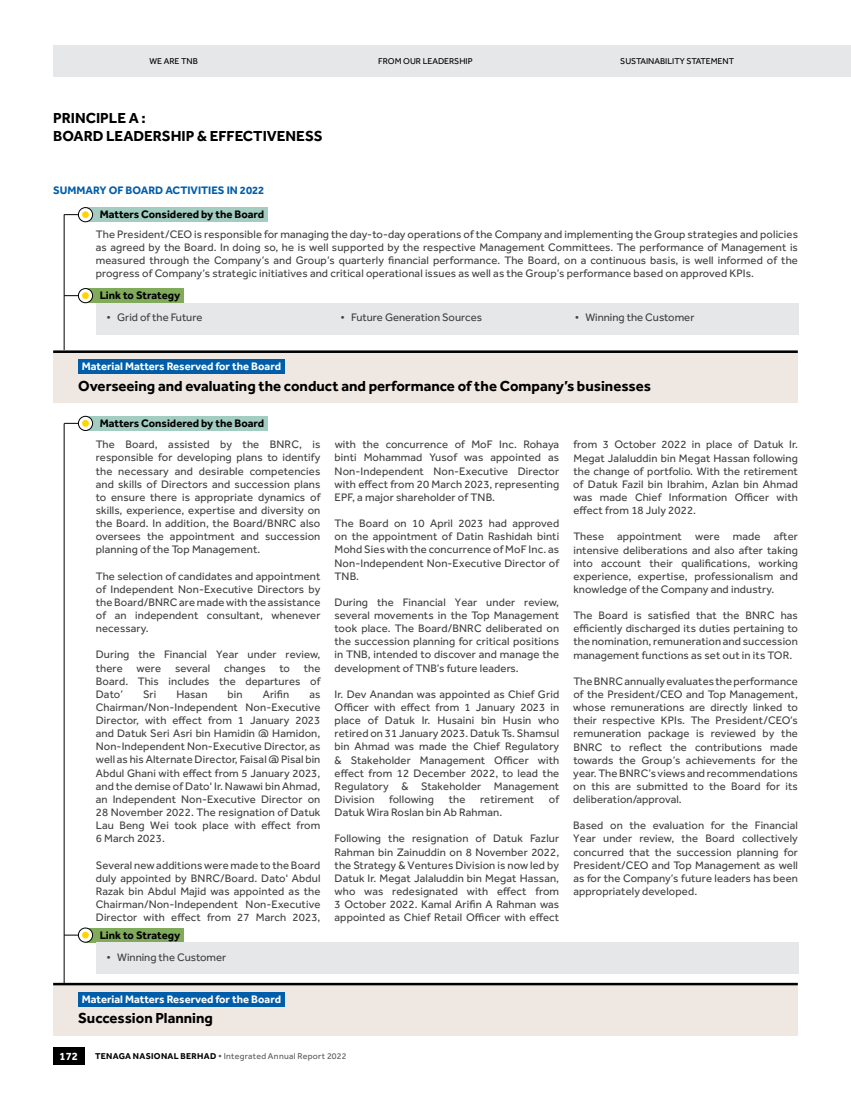
<style>
.page{position:relative;width:851px;height:1099px;background:#fff}
.page>*{position:absolute;margin:0;border:0;box-sizing:border-box;transform-origin:0 0}
.t1{font:700 15px/17.5px "Effra";color:#000}
.t2{font:11.25px/13.1px "Effra";letter-spacing:.01em;color:#414042;text-align:justify}
.t3{font:700 11.25px "Effra";color:#000}
.t4{font:700 11.25px "Effra";color:#fff}
.t5{font:700 11.25px "Effra";color:#005daa}
.t6{font:8.75px "Effra";color:#000}
.t7{font:8.75px "Effra";letter-spacing:.035em;color:#58595b}
.s1{font-weight:700;color:#000}
.s2{font-weight:700}
</style>
<div class="page">
<div style="left:53px;top:45px;width:797px;height:32px;background:#e6e7e8"></div>
<div style="left:53px;top:1047px;width:31px;height:18px;background:#000"></div>
<div style="left:85px;top:207px;width:183px;height:15px;background:#a2cdc0"></div>
<div style="left:85px;top:416px;width:183px;height:14px;background:#a2cdc0"></div>
<div style="left:85px;top:288px;width:99px;height:15px;background:#80ab5a"></div>
<div style="left:85px;top:927px;width:99px;height:15px;background:#80ab5a"></div>
<div style="left:96px;top:303px;width:702px;height:31px;background:#e6e7e8"></div>
<div style="left:96px;top:942px;width:702px;height:31px;background:#e6e7e8"></div>
<hr style="left:64px;top:214px;width:1px;height:136px;background:#000">
<hr style="left:64px;top:423px;width:1px;height:560px;background:#000">
<svg style="left:64px;top:214px;width:14px;height:1px"></svg>
<svg style="left:64px;top:423px;width:14px;height:1px"></svg>
<svg style="left:64px;top:295px;width:14px;height:1px"></svg>
<svg style="left:64px;top:934px;width:14px;height:1px"></svg>
<svg style="left:78px;top:207px;width:15px;height:15px"></svg>
<div style="left:78px;top:207px;width:15px;height:15px;border:1px solid #000;border-radius:50%"></div>
<div style="left:82px;top:211px;width:7px;height:7px;background:#ffd400;border-radius:50%"></div>
<svg style="left:78px;top:416px;width:15px;height:14px"></svg>
<div style="left:78px;top:416px;width:15px;height:14px;border:1px solid #000;border-radius:50%"></div>
<div style="left:82px;top:420px;width:7px;height:7px;background:#ffd400;border-radius:50%"></div>
<svg style="left:78px;top:288px;width:15px;height:15px"></svg>
<div style="left:78px;top:288px;width:15px;height:15px;border:1px solid #000;border-radius:50%"></div>
<div style="left:82px;top:292px;width:7px;height:7px;background:#ffd400;border-radius:50%"></div>
<svg style="left:78px;top:928px;width:15px;height:14px"></svg>
<div style="left:78px;top:927px;width:15px;height:15px;border:1px solid #000;border-radius:50%"></div>
<div style="left:82px;top:931px;width:7px;height:7px;background:#ffd400;border-radius:50%"></div>
<div style="left:53px;top:350px;width:744px;height:53px;background:#efe7e1"></div>
<div style="left:78px;top:359px;width:206px;height:15px;background:#005daa"></div>
<hr style="left:53px;top:350px;width:744px;height:3px;background:#000">
<div style="left:53px;top:982px;width:744px;height:53px;background:#efe7e1"></div>
<div style="left:78px;top:991px;width:206px;height:15px;background:#005daa"></div>
<hr style="left:53px;top:982px;width:744px;height:3px;background:#000">
<p class="t6" style="left:149px;top:56px;width:50px">WE ARE TNB</p>
<p class="t6" style="left:378px;top:56px;width:96px">FROM OUR LEADERSHIP</p>
<p class="t6" style="left:620px;top:56px;width:115px">SUSTAINABILITY STATEMENT</p>
<h1 class="t1" style="left:53px;top:109px;width:271px">PRINCIPLE A :<br>BOARD LEADERSHIP &amp; EFFECTIVENESS</h1>
<p class="t5" style="left:53px;top:183px;width:213px">SUMMARY OF BOARD ACTIVITIES IN 2022</p>
<p class="t3" style="left:100px;top:208px;width:166px">Matters Considered by the Board</p>
<p class="t2" style="left:96px;top:227px;width:703px">The President/CEO is responsible for managing the day-to-day operations ofthe Company and implementing the Group strategies and policies as agreed by the Board. In doing so, he is well supported by the respective Management Committees. The performance of Management is measured through the Company’s and Group’s quarterly financial performance. The Board, on a continuous basis, is well informed of the progress of Company’s strategic initiatives and critical operational issues as well as the Group’s performance based on approved KPIs.</p>
<p class="t3" style="left:100px;top:289px;width:82px">Link to Strategy</p>
<p class="t2" style="left:106px;top:311px;width:97px">• Grid of the Future</p>
<p class="t2" style="left:340px;top:311px;width:143px">• Future Generation Sources</p>
<p class="t2" style="left:574px;top:311px;width:121px">• Winning the Customer</p>
<p class="t4" style="left:82px;top:360px;width:201px">Material Matters Reserved for the Board</p>
<h1 class="t1" style="left:78px;top:377px;width:574px">Overseeing and evaluating the conduct and performance of the Company’s businesses</h1>
<p class="t3" style="left:100px;top:416px;width:166px">Matters Considered by the Board</p>
<p class="t2" style="left:96px;top:438px;width:226px">The Board, assisted by the BNRC, is responsible for developing plans to identify the necessary and desirable competencies and skills of Directors and succession plans to ensure there is appropriate dynamics of skills, experience, expertise and diversity on the Board. In addition, the Board/BNRC also oversees the appointment and succession planning of the Top Management.</p>
<p class="t2" style="left:96px;top:569px;width:226px">The selection of candidates and appointment of Independent Non-Executive Directors by theBoard/BNRCare made with the assistance of an independent consultant, whenever necessary.</p>
<p class="t2" style="left:96px;top:648px;width:226px">During the Financial Year under review, there were several changes to the Board. This includes the departures of Dato’</p>
<p class="t2" style="left:143px;top:687px;width:15px">Sri</p>
<p class="t2" style="left:176px;top:687px;width:33px">Hasan</p>
<p class="t2" style="left:227px;top:687px;width:17px">bin</p>
<p class="t2" style="left:263px;top:687px;width:28px">Arifin</p>
<p class="t2" style="left:96px;top:687px;width:226px;text-indent:213px">as Chairman/Non-Independent Non-Executive Director, with effect from 1 January 2023 and Datuk Seri Asri bin Hamidin @ Hamidon, Non-Independent Non-Executive Director, as well as hisAlternate Director, Faisal @ Pisal bin Abdul Ghani with effect from 5 January 2023, and the demise of Dato' Ir. Nawawi bin Ahmad, an Independent Non-Executive Director on 28 November 2022. The resignation of Datuk Lau Beng Wei took place with effect from 6 March 2023.</p>
<p class="t2" style="left:96px;top:858px;width:226px">Several new additions were made to the Board duly appointed by BNRC/Board. Dato' Abdul Razak bin Abdul Majid was appointed as the Chairman/Non-Independent Non-Executive Director with effect from 27 March 2023,</p>
<p class="t3" style="left:100px;top:928px;width:82px">Link to Strategy</p>
<p class="t2" style="left:106px;top:950px;width:121px">• Winning the Customer</p>
<p class="t4" style="left:82px;top:992px;width:201px">Material Matters Reserved for the Board</p>
<h1 class="t1" style="left:78px;top:1009px;width:136px">Succession Planning</h1>
<p class="t2" style="left:334px;top:438px;width:226px">with the concurrence of MoF Inc. Rohaya binti Mohammad Yusof was appointed as Non-Independent Non-Executive Director with effect from 20 March 2023, representing EPF, a major shareholder of TNB.</p>
<p class="t2" style="left:334px;top:516px;width:226px">The Board on 10 April 2023 had approved on the appointment of Datin Rashidah binti Mohd Sies with the concurrence of MoF Inc. as Non-Independent Non-Executive Director of TNB.</p>
<p class="t2" style="left:334px;top:595px;width:226px">During the Financial Year under review, several movements in the Top Management took place. The Board/BNRC deliberated on the succession planning for critical positions in TNB, intended to discover and manage the development of TNB’s future leaders.</p>
<p class="t2" style="left:334px;top:687px;width:226px">Ir. Dev Anandan was appointed as Chief Grid Officer with effect from 1 January 2023 in place of Datuk Ir. Husaini bin Husin who retired on 31 January 2023. Datuk Ts. Shamsul bin Ahmad was made the Chief Regulatory &amp; Stakeholder Management Officer with effect from 12 December 2022, to lead the Regulatory &amp; Stakeholder Management Division</p>
<p class="t2" style="left:389px;top:792px;width:46px">following</p>
<p class="t2" style="left:448px;top:792px;width:18px">the</p>
<p class="t2" style="left:480px;top:792px;width:56px">retirement</p>
<p class="t2" style="left:549px;top:792px;width:12px">of</p>
<p class="t2" style="left:334px;top:805px;width:169px">Datuk Wira Roslan bin Ab Rahman.</p>
<p class="t2" style="left:334px;top:831px;width:226px">Following the resignation of Datuk Fazlur Rahman bin Zainuddin on 8 November 2022, the Strategy &amp; Ventures Division is now led by Datuk Ir. Megat Jalaluddin bin Megat Hassan, who was redesignated with effect from 3 October 2022. Kamal Arifin A Rahman was appointed as Chief Retail Officer with effect</p>
<p class="t4" style="left:60px;top:1049px;width:20px">172</p>
<p class="t7" style="left:95px;top:1051px;width:253px"><span class="s1">TENAGA NASIONAL BERHAD</span> <span class="s2">•</span> Integrated Annual Report 2022</p>
<p class="t2" style="left:573px;top:438px;width:226px">from 3 October 2022 in place of Datuk Ir.<br>Megat Jalaluddin bin Megat Hassan following the change of portfolio. With the retirement of Datuk Fazil bin Ibrahim, Azlan bin Ahmad was made Chief Information Officer with effect from 18 July 2022.</p>
<p class="t2" style="left:573px;top:530px;width:226px">These appointment were made after intensive deliberations and also after taking into account their qualifications, working experience, expertise, professionalism and knowledge of the Company and industry.</p>
<p class="t2" style="left:573px;top:608px;width:226px">The Board is satisfied that the BNRC has efficiently discharged its duties pertaining to the nomination,remuneration and succession management functions as set out in its TOR.</p>
<p class="t2" style="left:573px;top:674px;width:226px">TheBNRCannuallyevaluatestheperformance of the President/CEO and Top Management, whose remunerations are directly linked to their respective KPIs. The President/CEO’s remuneration package is reviewed by the BNRC to reflect the contributions made towards the Group’s achievements for the year.TheBNRC’s views and recommendations on this are submitted to the Board for its deliberation/approval.</p>
<p class="t2" style="left:573px;top:818px;width:226px">Based on the evaluation for the Financial Year under review, the Board collectively concurred that the succession planning for President/CEO and Top Management as well as for the Company’s future leaders has been appropriately developed.</p>
</div>
